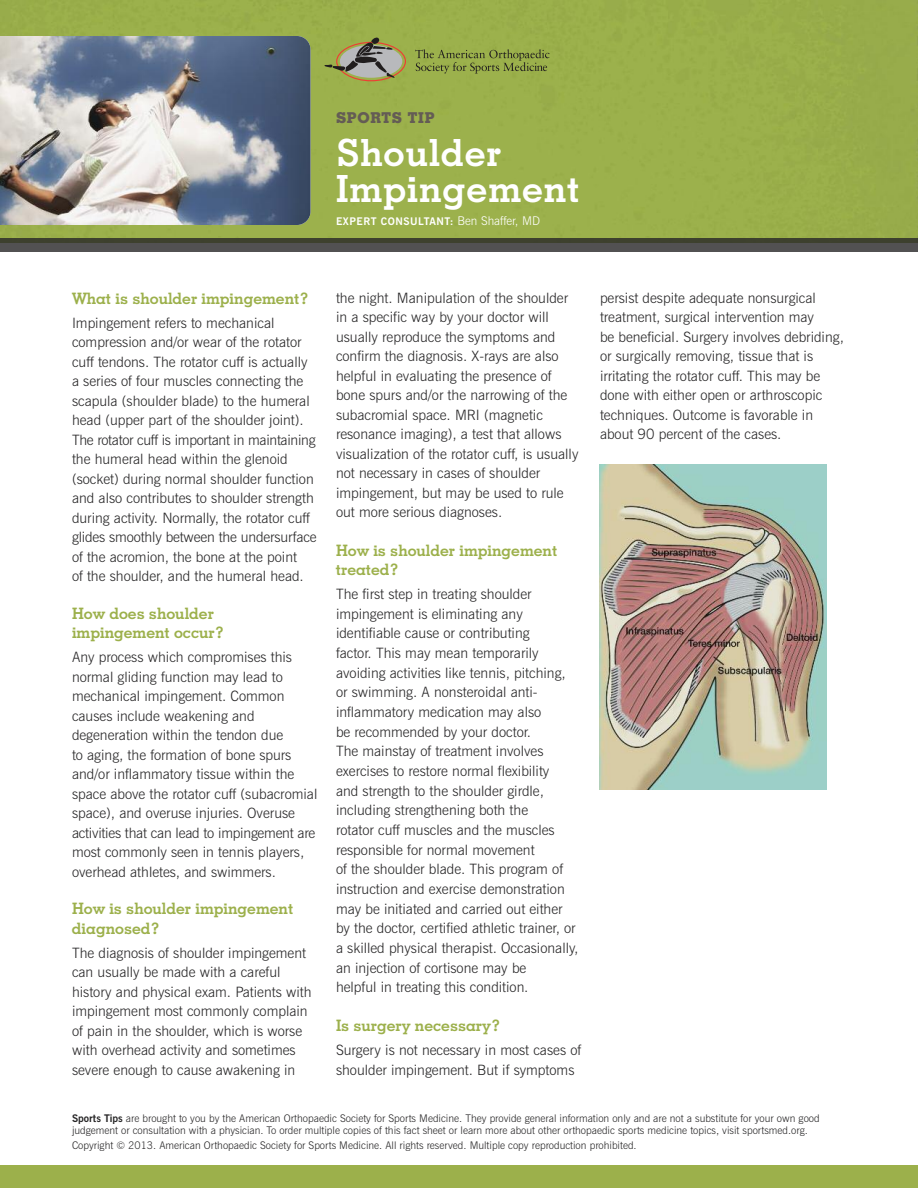
<style>
.page{position:relative;width:918px;height:1188px;background:#fff}
.page>*{position:absolute;margin:0;border:0;box-sizing:border-box;transform-origin:0 0}
.t1{font:700 37.5px/36px "Geometric Slab 703 BT";letter-spacing:.025em;color:#fff}
.t2{font:700 15.75px/19.5px "Geometric Slab 703 BT";color:#9cb04b}
.t3{font:700 15px "Geometric Slab 703 BT Xtra";letter-spacing:.05em;color:#645c55}
.t4{font:300 14.25px/19.5px "News Gothic BT";color:#272627}
.t5{font:300 10.5px/12px "News Gothic BT";color:#272627}
.t6{font:700 10.5px "News Gothic BT";letter-spacing:.05em;color:#fff}
.s1{font-weight:300;font-size:12px}
.s2{font-weight:700}
</style>
<div class="page">
<div style="left:0;top:1166px;width:918px;height:22px;background:#9cb04b"></div>
<div style="left:0;top:0;width:918px;height:238px;background:#9cb14c"></div>
<div style="left:0;top:243px;width:918px;height:9px;background:#525152"></div>
<div style="left:0;top:238px;width:918px;height:5px;background:#3e412e"></div>
<img style="left:0;top:36px;width:310px;height:189px">
<div style="left:340px;top:45px;width:62px;height:33px;background:#b8b9bc;border-radius:50%"></div>
<div style="left:336px;top:42px;width:70px;height:39px;border:1px solid #ee3e34;border-radius:50%"></div>
<svg style="left:324px;top:38px;width:71px;height:40px"></svg>
<svg style="left:415px;top:49px;width:135px;height:25px;background:#894"></svg>
<img style="left:599px;top:464px;width:227px;height:325px">
<p class="t3" style="left:336px;top:112px;width:100px">SPORTS TIP</p>
<h1 class="t1" style="left:336px;top:138px;width:245px">Shoulder<br>Impingement</h1>
<p class="t6" style="left:336px;top:217px;width:206px">EXPERT CONSULTANT: <span class="s1">Ben Shaffer, MD</span></p>
<p class="t2" style="left:72px;top:290px;width:238px">What is shoulder impingement?</p>
<p class="t4" style="left:72px;top:314px;width:246px">Impingement refers to mechanical compression and/or wear of the rotator cuff tendons. The rotator cuff is actually a series of four muscles connecting the scapula (shoulder blade) to the humeral head (upper part of the shoulder joint).<br>The rotator cuff is important in maintaining the humeral head within the glenoid (socket) during normal shoulder function and also contributes to shoulder strength during activity. Normally, the rotator cuff glides smoothly between the undersurface of the acromion, the bone at the point<br>of the shoulder, and the humeral head.</p>
<p class="t2" style="left:72px;top:605px;width:154px">How does shoulder impingement occur?</p>
<p class="t4" style="left:72px;top:649px;width:247px">Any process which compromises this normal gliding function may lead to mechanical impingement. Common causes include weakening and degeneration within the tendon due<br>to aging, the formation of bone spurs and/or inflammatory tissue within the space above the rotator cuff (subacromial space), and overuse injuries. Overuse activities that can lead to impingement are most commonly seen in tennis players, overhead athletes, and swimmers.</p>
<p class="t2" style="left:72px;top:901px;width:223px">How is shoulder impingement diagnosed?</p>
<p class="t4" style="left:72px;top:944px;width:241px">The diagnosis of shoulder impingement can usually be made with a careful history and physical exam. Patients with impingement most commonly complain of pain in the shoulder, which is worse with overhead activity and sometimes severe enough to cause awakening in</p>
<p class="t4" style="left:336px;top:289px;width:244px">the night. Manipulation of the shoulder in a specific way by your doctor will usually reproduce the symptoms and confirm the diagnosis. X-rays are also helpful in evaluating the presence of bone spurs and/or the narrowing of the subacromial space. MRI (magnetic resonance imaging), a test that allows visualization of the rotator cuff, is usually not necessary in cases of shoulder impingement, but may be used to rule out more serious diagnoses.</p>
<p class="t2" style="left:336px;top:542px;width:223px">How is shoulder impingement treated?</p>
<p class="t4" style="left:336px;top:586px;width:244px">The first step in treating shoulder impingement is eliminating any identifiable cause or contributing<br>factor. This may mean temporarily avoiding activities like tennis, pitching, or swimming. A nonsteroidal anti&shy;inflammatory medication may also<br>be recommended by your doctor.<br>The mainstay of treatment involves exercises to restore normal flexibility<br>and strength to the shoulder girdle, including strengthening both the<br>rotator cuff muscles and the muscles responsible for normal movement<br>of the shoulder blade. This program of instruction and exercise demonstration may be initiated and carried out either by the doctor, certified athletic trainer, or a skilled physical therapist. Occasionally, an injection of cortisone may be<br>helpful in treating this condition.</p>
<p class="t2" style="left:336px;top:1017px;width:166px">Is surgery necessary?</p>
<p class="t4" style="left:336px;top:1042px;width:247px">Surgery is not necessary in most cases of shoulder impingement. But if symptoms</p>
<p class="t4" style="left:600px;top:289px;width:245px">persist despite adequate nonsurgical treatment, surgical intervention may<br>be beneficial. Surgery involves debriding, or surgically removing, tissue that is irritating the rotator cuff. This may be done with either open or arthroscopic techniques. Outcome is favorable in about 90 percent of the cases.</p>
<p class="t5" style="left:72px;top:1113px;width:749px"><span class="s2">Sports Tips</span> are brought to you by the American Orthopaedic Society for Sports Medicine. They provide general information only and are not a substitute for your own good judgement or consultation with a physician. To order multiple copies of this fact sheet or learn more about other orthopaedic sports medicine topics, visit sportsmed.org.</p>
<p class="t5" style="left:72px;top:1140px;width:566px">Copyright © 2013. American Orthopaedic Society for Sports Medicine. All rights reserved. Multiple copy reproduction prohibited.</p>
</div>
